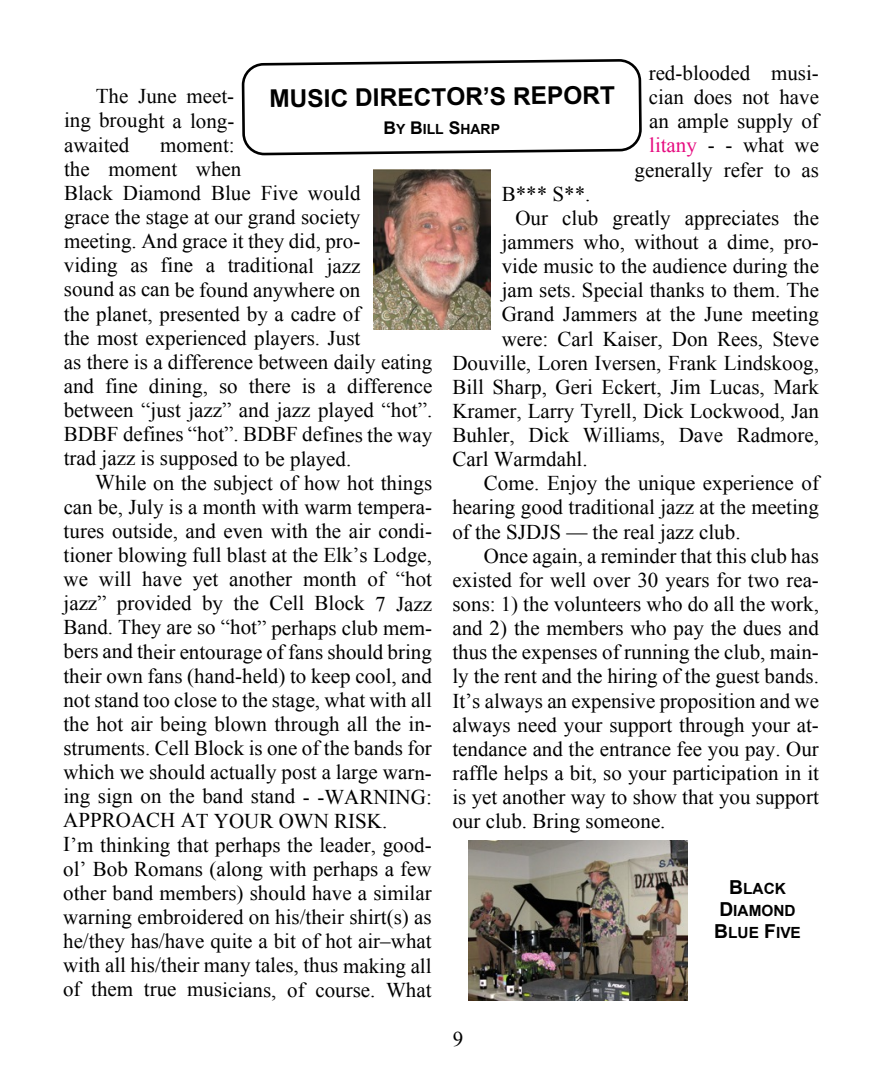
<style>
.page{position:relative;width:882px;height:1071px;background:#fff}
.page>*{position:absolute;margin:0;border:0;box-sizing:border-box;transform-origin:0 0}
.t1{font:700 24.5px "Arial";color:#000}
.t2{font:21px/24.2px "Times New Roman";color:#000}
.t3{font:700 15.4px/22.1px "Arial";color:#000;text-align:center}
.t4{font:700 14px "Arial";color:#000}
.s1{color:#e60c80}
.s2{font-size:17.5px}
.s3{font-size:19.25px}
</style>
<div class="page">
<svg style="left:241px;top:59px;width:401px;height:97px"></svg>
<img style="left:373px;top:169px;width:117px;height:160px">
<img style="left:469px;top:840px;width:219px;height:160px">
<p class="t2" style="left:635px;top:63px;width:186px;text-align:right">red-blooded musi&shy;cian does not have an ample supply of <span class="s1">litany</span> - - what we generally refer to as</p>
<p class="t1" style="left:269px;top:91px;width:347px;rotate:-1deg">MUSIC DIRECTOR’S REPORT</p>
<p class="t4" style="left:383px;top:123px;width:118px"><span class="s2">B</span>Y <span class="s2">B</span>ILL <span class="s2">S</span>HARP</p>
<p class="t2" style="left:64px;top:86px;width:172px;text-align:justify;text-indent:32px">The June meet&shy;ing brought a long&shy;awaited</p>
<p class="t2" style="left:64px;top:135px;width:370px;text-indent:96px">moment:<br>the moment when<br>Black Diamond Blue Five would<br>grace the stage at our grand society meeting. And grace it they did, pro-<br>viding as fine a traditional jazz<br>sound as can be found anywhere on<br>the planet, presented by a cadre of<br>the most experienced players. Just<br>as there is a difference between daily eating and fine dining, so there is a difference between “just jazz” and jazz played “hot”.<br>BDBF defines “hot”. BDBF defines the way trad jazz is supposed to be played.</p>
<p class="t2" style="left:63px;top:473px;width:371px;text-indent:32px">While on the subject of how hot things can be, July is a month with warm tempera&shy;tures outside, and even with the air condi&shy;tioner blowing full blast at the Elk’s Lodge, we will have yet another month of “hot jazz” provided by the Cell Block 7 Jazz Band. They are so “hot” perhaps club mem&shy;bers and their entourage of fans should bring their own fans (hand-held) to keep cool, and not stand too close to the stage, what with all the hot air being blown through all the in&shy;struments. Cell Block is one of the bands for which we should actually post a large warn&shy;ing sign on the band stand - -WARNING:<br>APPROACH AT YOUR OWN RISK.<br>I’m thinking that perhaps the leader, good&shy;ol’ Bob Romans (along with perhaps a few other band members) should have a similar warning embroidered on his/their shirt(s) as he/they has/have quite a bit of hot air–what with all his/their many tales, thus making all of them true musicians, of course. What</p>
<p class="t2" style="left:502px;top:184px;width:90px">B*** S**.</p>
<p class="t2" style="left:515px;top:208px;width:305px">Our club greatly appreciates the</p>
<p class="t2" style="left:502px;top:232px;width:319px">jammers who, without a dime, pro-</p>
<p class="t2" style="left:502px;top:256px;width:319px">vide music to the audience during the</p>
<p class="t2" style="left:502px;top:280px;width:319px">jam sets. Special thanks to them. The</p>
<p class="t2" style="left:502px;top:304px;width:319px">Grand Jammers at the June meeting</p>
<p class="t2" style="left:502px;top:328px;width:319px">were: Carl Kaiser, Don Rees, Steve</p>
<p class="t2" style="left:452px;top:353px;width:368px">Douville, Loren Iversen, Frank Lindskoog,</p>
<p class="t2" style="left:452px;top:377px;width:368px">Bill Sharp, Geri Eckert, Jim Lucas, Mark</p>
<p class="t2" style="left:452px;top:401px;width:368px">Kramer, Larry Tyrell, Dick Lockwood, Jan</p>
<p class="t2" style="left:452px;top:425px;width:368px">Buhler, Dick Williams, Dave Radmore,</p>
<p class="t2" style="left:452px;top:449px;width:137px">Carl Warmdahl.</p>
<p class="t2" style="left:484px;top:473px;width:337px">Come. Enjoy the unique experience of</p>
<p class="t2" style="left:452px;top:497px;width:368px">hearing good traditional jazz at the meeting</p>
<p class="t2" style="left:452px;top:522px;width:290px">of the SJDJS — the real jazz club.</p>
<p class="t2" style="left:484px;top:546px;width:337px">Once again, a reminder that this club has</p>
<p class="t2" style="left:452px;top:570px;width:368px">existed for well over 30 years for two rea-</p>
<p class="t2" style="left:452px;top:594px;width:368px">sons: 1) the volunteers who do all the work,</p>
<p class="t2" style="left:452px;top:618px;width:368px">and 2) the members who pay the dues and</p>
<p class="t2" style="left:452px;top:642px;width:368px">thus the expenses of running the club, main-</p>
<p class="t2" style="left:452px;top:666px;width:368px">ly the rent and the hiring of the guest bands.</p>
<p class="t2" style="left:452px;top:690px;width:368px">It’s always an expensive proposition and we</p>
<p class="t2" style="left:452px;top:715px;width:368px">always need your support through your at-</p>
<p class="t2" style="left:452px;top:739px;width:368px">tendance and the entrance fee you pay. Our</p>
<p class="t2" style="left:452px;top:763px;width:368px">raffle helps a bit, so your participation in it</p>
<p class="t2" style="left:452px;top:787px;width:368px">is yet another way to show that you support</p>
<p class="t2" style="left:452px;top:811px;width:215px">our club. Bring someone.</p>
<p class="t3" style="left:714px;top:879px;width:88px"><span class="s3">B</span>LACK<br><span class="s3">D</span>IAMOND<br><span class="s3">B</span>LUE <span class="s3">F</span>IVE</p>
<p class="t2" style="left:453px;top:1028px;width:12px">9</p>
</div>
